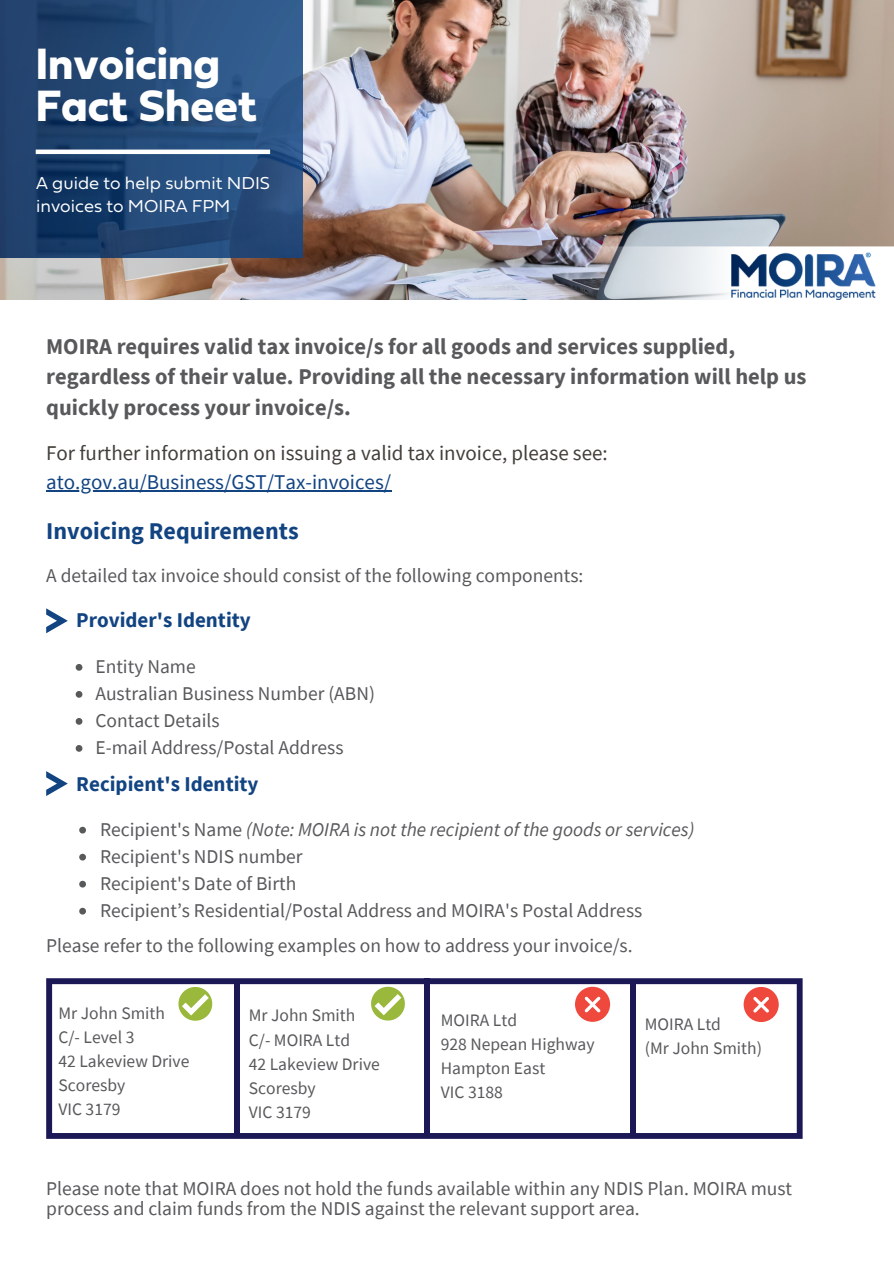
<style>
.page{position:relative;width:894px;height:1264px;background:#fff}
.page>*{position:absolute;margin:0;border:0;box-sizing:border-box;transform-origin:0 0}
.t1{font:45.75px/41.7px "Fieldwork Geo Bold";color:#fff}
.t2{font:700 24px "Source Sans Pro";color:#124482}
.t3{font:700 22.5px/30.3px "Source Sans Pro";color:#58595b}
.t4{font:21px "Source Sans Pro";color:#433e3a}
.t5{font:700 21px "Source Sans Pro";color:#124482}
.t6{font:21px "Source Sans Pro";color:#124482}
.t7{font:19.5px/19.2px "Source Sans Pro";color:#58595b}
.t8{font:italic 19.5px "Source Sans Pro";color:#58595b}
.t9{font:18px/22.5px "Fieldwork Geo Light";color:#fff}
.t10{font:17.55px "Source Sans Pro";color:#58595b}
.s1{font-style:normal}
</style>
<div class="page">
<svg style="left:46px;top:608px;width:22px;height:25px"></svg>
<svg style="left:46px;top:771px;width:22px;height:24px"></svg>
<svg style="left:46px;top:978px;width:756px;height:160px"></svg>
<div style="left:234px;top:980px;width:5px;height:154px;background:#1b1855"></div>
<div style="left:424px;top:978px;width:6px;height:157px;background:#1b1855"></div>
<svg style="left:178px;top:986px;width:34px;height:34px"></svg>
<svg style="left:371px;top:986px;width:34px;height:34px"></svg>
<div style="left:575px;top:986px;width:35px;height:35px;background:#ef493e;border-radius:50%"></div>
<svg style="left:584px;top:996px;width:16px;height:16px"></svg>
<div style="left:743px;top:986px;width:35px;height:36px;background:#ef493e;border-radius:50%"></div>
<svg style="left:753px;top:997px;width:16px;height:15px"></svg>
<div style="left:629px;top:979px;width:6px;height:156px;background:#1b1855"></div>
<img style="left:0;top:4px;width:893px;height:296px">
<hr style="left:46px;top:490px;width:345px;height:1px;background:#124482">
<svg style="left:76px;top:664px;width:6px;height:6px"></svg>
<svg style="left:76px;top:691px;width:6px;height:6px"></svg>
<svg style="left:76px;top:718px;width:6px;height:6px"></svg>
<svg style="left:76px;top:745px;width:6px;height:6px"></svg>
<svg style="left:79px;top:826px;width:7px;height:7px"></svg>
<svg style="left:79px;top:853px;width:7px;height:7px"></svg>
<svg style="left:79px;top:880px;width:7px;height:7px"></svg>
<svg style="left:79px;top:907px;width:7px;height:7px"></svg>
<p class="t1" style="left:36px;top:47px;width:222px">Invoicing<br>Fact Sheet</p>
<p class="t9" style="left:36px;top:173px;width:235px">A guide to help submit NDIS invoices to MOIRA FPM</p>
<p class="t3" style="left:46px;top:330px;width:761px">MOIRA requires valid tax invoice/s for all goods and services supplied, regardless of their value. Providing all the necessary information will help us quickly process your invoice/s.</p>
<p class="t4" style="left:46px;top:439px;width:563px">For further information on issuing a valid tax invoice, please see:</p>
<p class="t6" style="left:46px;top:468px;width:346px">ato.gov.au/Business/GST/Tax-invoices/</p>
<h4 class="t2" style="left:46px;top:515px;width:254px">Invoicing Requirements</h4>
<p class="t7" style="left:46px;top:566px;width:538px">A detailed tax invoice should consist of the following components:</p>
<p class="t5" style="left:76px;top:606px;width:176px">Provider's Identity</p>
<p class="t7" style="left:95px;top:656px;width:102px">Entity Name</p>
<p class="t7" style="left:95px;top:683px;width:281px">Australian Business Number (ABN)</p>
<p class="t7" style="left:95px;top:710px;width:126px">Contact Details</p>
<p class="t7" style="left:95px;top:737px;width:249px">E-mail Address/Postal Address</p>
<p class="t5" style="left:76px;top:770px;width:184px">Recipient's Identity</p>
<p class="t8" style="left:100px;top:816px;width:595px"><span class="s1">Recipient's Name</span> (Note: MOIRA is not the recipient of the goods or services)</p>
<p class="t7" style="left:100px;top:846px;width:204px">Recipient's NDIS number</p>
<p class="t7" style="left:100px;top:873px;width:198px">Recipient's Date of Birth</p>
<p class="t7" style="left:100px;top:900px;width:543px">Recipient’s Residential/Postal Address and MOIRA's Postal Address</p>
<p class="t7" style="left:46px;top:935px;width:587px">Please refer to the following examples on how to address your invoice/s.</p>
<h1 class="t10" style="left:58px;top:1001px;width:108px">Mr John Smith</h1>
<p class="t10" style="left:58px;top:1025px;width:77px">C/- Level 3</p>
<h2 class="t10" style="left:58px;top:1049px;width:132px">42 Lakeview Drive</h2>
<h4 class="t10" style="left:58px;top:1073px;width:68px">Scoresby</h4>
<h2 class="t10" style="left:58px;top:1097px;width:63px">VIC 3179</h2>
<p class="t10" style="left:249px;top:1004px;width:108px">Mr John Smith</p>
<p class="t10" style="left:249px;top:1028px;width:103px">C/- MOIRA Ltd</p>
<p class="t10" style="left:249px;top:1052px;width:132px">42 Lakeview Drive</p>
<h3 class="t10" style="left:249px;top:1076px;width:68px">Scoresby</h3>
<p class="t10" style="left:249px;top:1100px;width:63px">VIC 3179</p>
<p class="t10" style="left:441px;top:1008px;width:78px">MOIRA Ltd</p>
<h3 class="t10" style="left:441px;top:1032px;width:155px">928 Nepean Highway</h3>
<p class="t10" style="left:441px;top:1056px;width:106px">Hampton East</p>
<p class="t10" style="left:441px;top:1080px;width:63px">VIC 3188</p>
<p class="t10" style="left:644px;top:1012px;width:78px">MOIRA Ltd</p>
<p class="t10" style="left:644px;top:1036px;width:119px">(Mr John Smith)</p>
<p class="t7" style="left:46px;top:1178px;width:747px">Please note that MOIRA does not hold the funds available within any NDIS Plan. MOIRA must process and claim funds from the NDIS against the relevant support area.</p>
</div>
